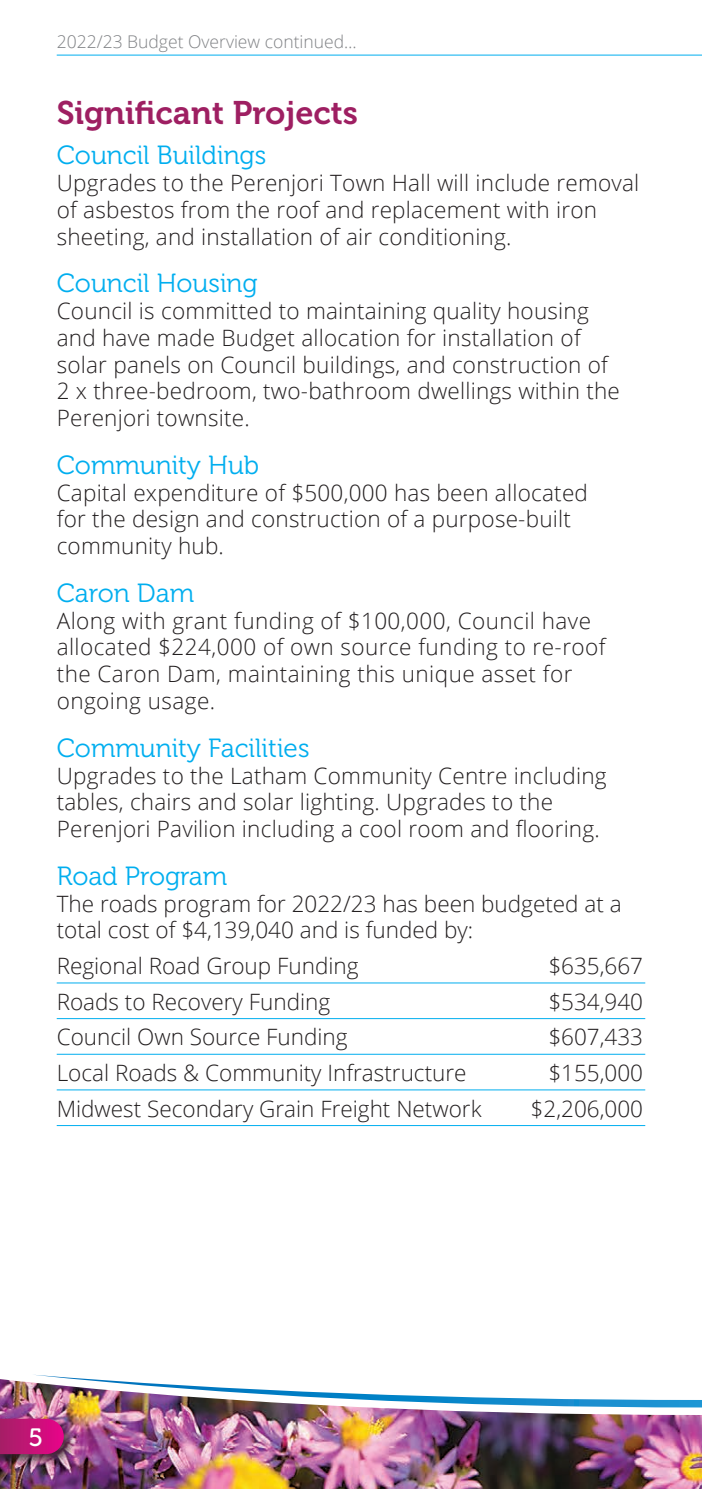
<style>
.page{position:relative;width:702px;height:1489px;background:#fff}
.page>*{position:absolute;margin:0;border:0;box-sizing:border-box;transform-origin:0 0}
.t1{font:32.5px "Museo 700";color:#9e1f62}
.t2{font:26.25px "Museo 300";color:#00aeef}
.t3{font:25px "Museo 500";color:#fff}
.t4{font:300 22.5px/26.8px "Open Sans";letter-spacing:.01em;color:#231f20}
.t5{font:300 17.5px "Open Sans";color:#808285}
</style>
<div class="page">
<hr style="left:57px;top:982px;width:588px;height:1px;background:#00aeef">
<hr style="left:57px;top:1018px;width:588px;height:1px;background:#00aeef">
<hr style="left:57px;top:1053px;width:588px;height:1px;background:#00aeef">
<hr style="left:57px;top:1089px;width:588px;height:1px;background:#00aeef">
<hr style="left:57px;top:1124px;width:588px;height:1px;background:#00aeef">
<hr style="left:57px;top:55px;width:645px;height:1px;background:#00aeef">
<img style="left:0;top:1379px;width:702px;height:109px">
<div style="left:0;top:1415px;width:76px;height:51px;background:#231f20;opacity:.75"></div>
<svg style="left:0;top:1418px;width:64px;height:35px;background:#bf1676"></svg>
<img style="left:32px;top:1374px;width:670px;height:33px">
<p class="t5" style="left:57px;top:29px;width:301px">2022/23 Budget Overview continued…</p>
<h2 class="t1" style="left:57px;top:94px;width:303px">Significant Projects</h2>
<h3 class="t2" style="left:57px;top:141px;width:211px">Council Buildings</h3>
<p class="t4" style="left:57px;top:169px;width:584px">Upgrades to the Perenjori Town Hall will include removal of asbestos from the roof and replacement with iron sheeting, and installation of air conditioning.</p>
<h3 class="t2" style="left:57px;top:269px;width:202px">Council Housing</h3>
<p class="t4" style="left:57px;top:297px;width:564px">Council is committed to maintaining quality housing and have made Budget allocation for installation of solar panels on Council buildings, and construction of 2 x three-bedroom, two-bathroom dwellings within the Perenjori townsite.</p>
<h3 class="t2" style="left:57px;top:450px;width:204px">Community Hub</h3>
<p class="t4" style="left:57px;top:478px;width:532px">Capital expenditure of $500,000 has been allocated for the design and construction of a purpose-built community hub.</p>
<h3 class="t2" style="left:57px;top:578px;width:139px">Caron Dam</h3>
<p class="t4" style="left:57px;top:606px;width:550px">Along with grant funding of $100,000, Council have allocated $224,000 of own source funding to re-roof the Caron Dam, maintaining this unique asset for ongoing usage.</p>
<h3 class="t2" style="left:57px;top:733px;width:254px">Community Facilities</h3>
<p class="t4" style="left:57px;top:761px;width:551px">Upgrades to the Latham Community Centre including tables, chairs and solar lighting. Upgrades to the<br>Perenjori Pavilion including a cool room and flooring.</p>
<h3 class="t2" style="left:57px;top:861px;width:172px">Road Program</h3>
<p class="t4" style="left:57px;top:889px;width:566px">The roads program for 2022/23 has been budgeted at a total cost of $4,139,040 and is funded by:</p>
<p class="t4" style="left:57px;top:951px;width:303px">Regional Road Group Funding</p>
<p class="t4" style="left:548px;top:951px;width:96px">$635,667</p>
<p class="t4" style="left:57px;top:987px;width:275px">Roads to Recovery Funding</p>
<p class="t4" style="left:548px;top:987px;width:96px">$534,940</p>
<p class="t4" style="left:57px;top:1023px;width:292px">Council Own Source Funding</p>
<p class="t4" style="left:548px;top:1023px;width:96px">$607,433</p>
<p class="t4" style="left:57px;top:1058px;width:411px">Local Roads &amp; Community Infrastructure</p>
<p class="t4" style="left:548px;top:1058px;width:96px">$155,000</p>
<p class="t4" style="left:57px;top:1094px;width:426px">Midwest Secondary Grain Freight Network</p>
<p class="t4" style="left:530px;top:1094px;width:114px">$2,206,000</p>
<p class="t3" style="left:28px;top:1423px;width:16px">5</p>
</div>
